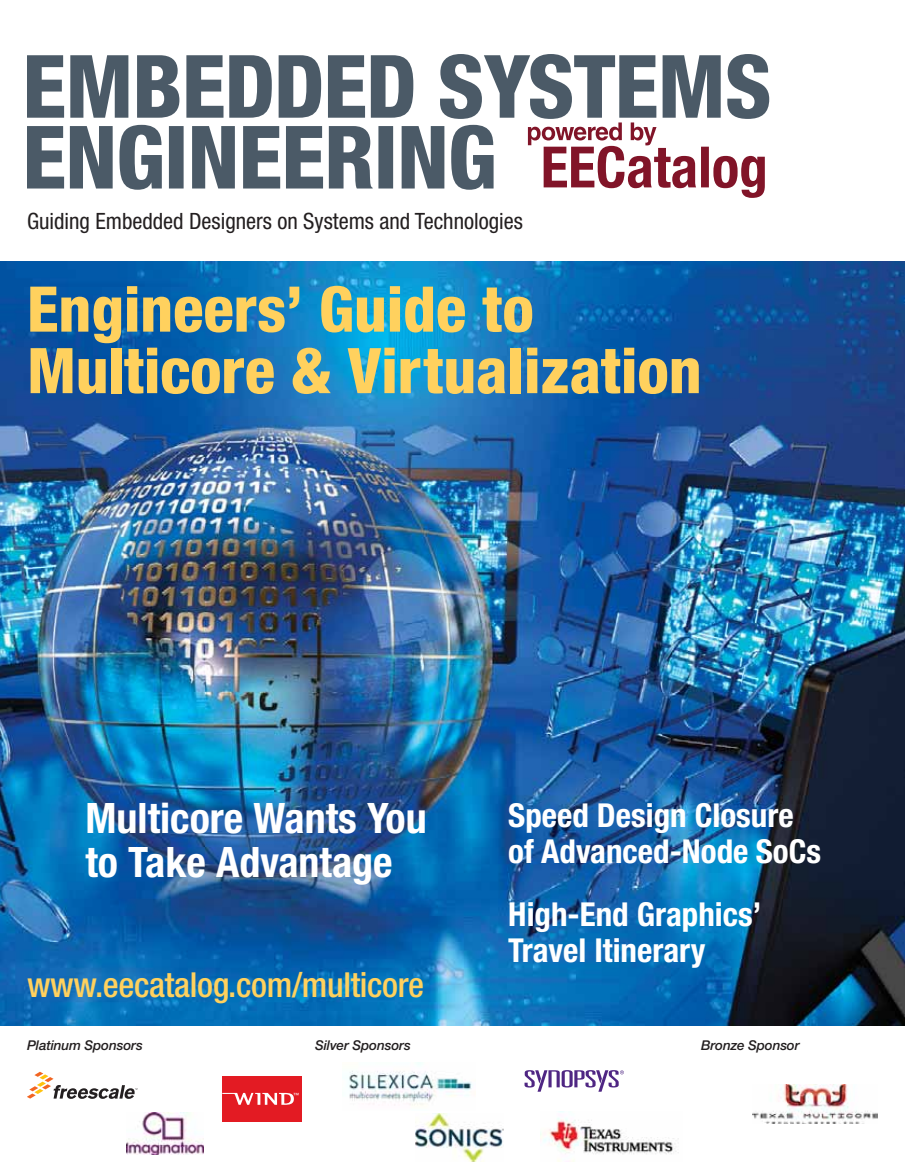
<style>
.page{position:relative;width:905px;height:1175px;background:#fff}
.page>*{position:absolute;margin:0;border:0;box-sizing:border-box;transform-origin:0 0}
.t1{font:800 condensed 63px/61.5px "Helvetica Neue LT Pro";color:#ffd15e}
.t2{font:700 condensed 42px/43.5px "Helvetica Neue LT Pro";color:#fff}
.t3{font:500 condensed 34.5px "Helvetica Neue LT Pro";letter-spacing:-.01em;color:#ffd15e}
.t4{font:700 condensed 33px/36px "Helvetica Neue LT Pro";color:#fff}
.t5{font:condensed 22.5px "Helvetica Neue LT Pro";color:#231f20}
.t6{font:italic 500 13.5px "Helvetica Neue LT Pro";letter-spacing:-.01em;color:#231f20}
.t7{font:500 5.85px "Avenir LT Std";color:#fff}
</style>
<div class="page">
<img style="left:0;top:261px;width:904px;height:765px">
<svg style="left:27px;top:54px;width:742px;height:136px;fill:#4c5b68"></svg>
<svg style="left:528px;top:122px;width:236px;height:76px"></svg>
<img style="left:415px;top:1113px;width:88px;height:48px">
<svg style="left:524px;top:1070px;width:100px;height:21px"></svg>
<img style="left:540px;top:1111px;width:139px;height:50px">
<img style="left:349px;top:1062px;width:123px;height:44px">
<img style="left:752px;top:1084px;width:126px;height:39px">
<svg style="left:27px;top:1071px;width:110px;height:27px"></svg>
<img style="left:127px;top:1112px;width:76px;height:42px">
<div style="left:222px;top:1076px;width:80px;height:45px;background:#e31b23"></div>
<svg style="left:222px;top:1092px;width:72px;height:12px"></svg>
<p class="t5" style="left:27px;top:213px;width:497px">Guiding Embedded Designers on Systems and Technologies</p>
<h1 class="t1" style="left:27px;top:286px;width:676px">Engineers’ Guide to<br>Multicore &amp; Virtualization</h1>
<p class="t2" style="left:86px;top:801px;width:342px">Multicore Wants You to Take Advantage</p>
<p class="t4" style="left:508px;top:800px;width:314px">Speed Design Closure of Advanced-Node SoCs</p>
<p class="t4" style="left:508px;top:899px;width:254px">High-End Graphics’<br>Travel Itinerary</p>
<p class="t3" style="left:27px;top:964px;width:398px">www.eecatalog.com/multicore</p>
<p class="t6" style="left:27px;top:1037px;width:117px">Platinum Sponsors</p>
<p class="t6" style="left:315px;top:1037px;width:97px">Silver Sponsors</p>
<p class="t6" style="left:701px;top:1037px;width:100px">Bronze Sponsor</p>
<p class="t7" style="left:293px;top:1091px;width:7px">™</p>
</div>
